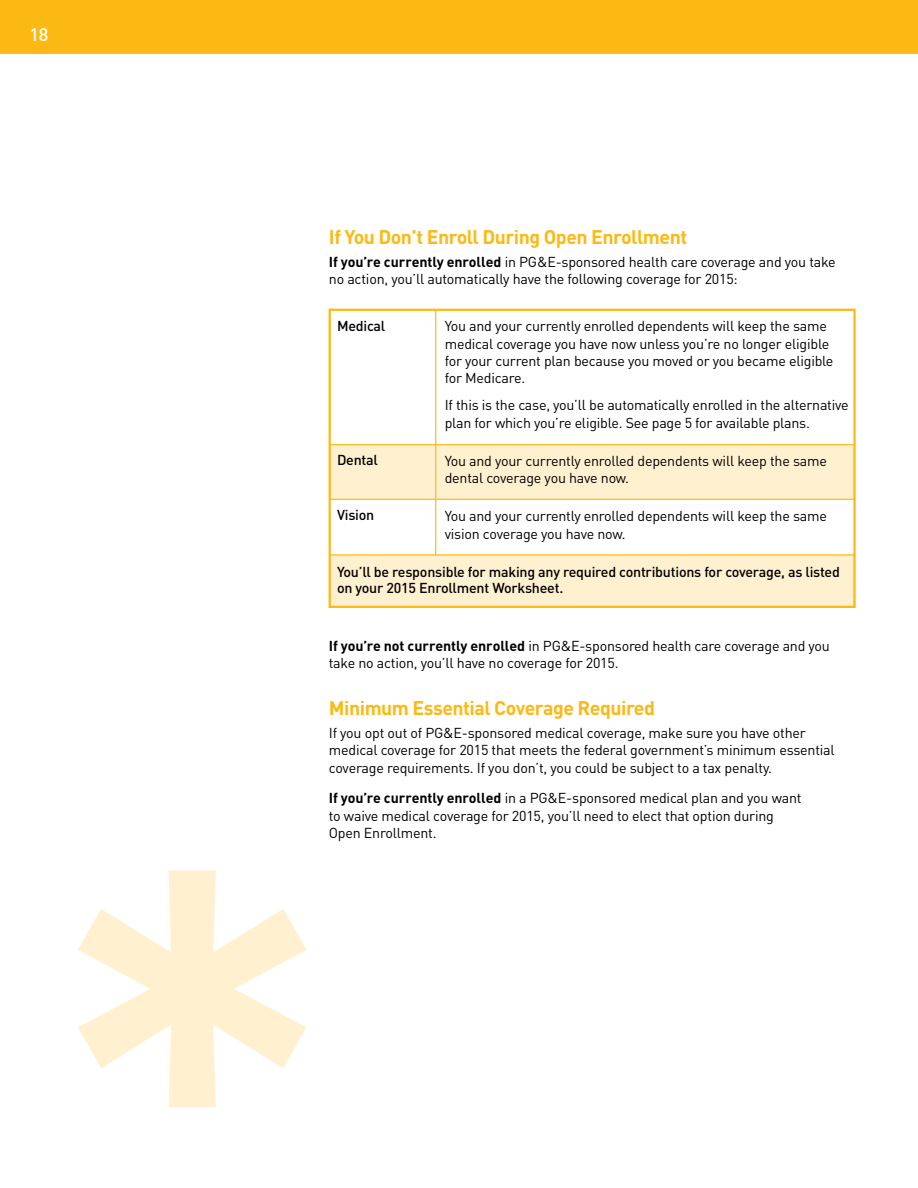
<style>
.page{position:relative;width:918px;height:1188px;background:#fff}
.page>*{position:absolute;margin:0;border:0;box-sizing:border-box;transform-origin:0 0}
.t1{font:500 630px "DIN";color:#fff1d0}
.t2{font:700 19.5px "DIN";letter-spacing:-.025em;color:#fdb913}
.t3{font:500 18px "DIN";color:#fff}
.t4{font:14.25px/17.2px "DIN";letter-spacing:-.015em;color:#000}
.t5{font:500 14.25px/16.5px "DIN";letter-spacing:-.015em;color:#000}
.s1{font-weight:700}
</style>
<div class="page">
<div style="left:0;top:0;width:918px;height:54px;background:#fdb913"></div>
<div style="left:330px;top:445px;width:525px;height:54px;background:#fff1d0"></div>
<div style="left:330px;top:554px;width:525px;height:53px;background:#fff1d0"></div>
<hr style="left:330px;top:444px;width:525px;height:1px;background:#fdb913">
<hr style="left:330px;top:499px;width:525px;height:1px;background:#fdb913">
<hr style="left:330px;top:554px;width:525px;height:2px;background:#fdb913">
<hr style="left:435px;top:310px;width:1px;height:245px;background:#fdb913">
<div style="left:329px;top:309px;width:527px;height:299px;border:2px solid #fdb913"></div>
<p class="t3" style="left:30px;top:23px;width:20px">18</p>
<h1 class="t1" style="left:39px;top:691px;width:307px">*</h1>
<h2 class="t2" style="left:329px;top:224px;width:360px">If You Don’t Enroll During Open Enrollment</h2>
<p class="t4" style="left:329px;top:253px;width:508px"><span class="s1">If you’re currently enrolled</span> in PG&amp;E-sponsored health care coverage and you take no action, you’ll automatically have the following coverage for 2015:</p>
<p class="t5" style="left:337px;top:317px;width:50px">Medical</p>
<p class="t4" style="left:445px;top:317px;width:390px">You and your currently enrolled dependents will keep the same medical coverage you have now unless you’re no longer eligible for your current plan because you moved or you became eligible for Medicare.</p>
<p class="t4" style="left:445px;top:396px;width:406px">If this is the case, you’ll be automatically enrolled in the alternative plan for which you’re eligible. See page 5 for available plans.</p>
<p class="t5" style="left:337px;top:451px;width:42px">Dental</p>
<p class="t4" style="left:445px;top:452px;width:384px">You and your currently enrolled dependents will keep the same dental coverage you have now.</p>
<p class="t5" style="left:337px;top:507px;width:39px">Vision</p>
<p class="t4" style="left:445px;top:507px;width:384px">You and your currently enrolled dependents will keep the same vision coverage you have now.</p>
<p class="t5" style="left:337px;top:563px;width:504px">You’ll be responsible for making any required contributions for coverage, as listed on your 2015 Enrollment Worksheet.</p>
<p class="t4" style="left:329px;top:637px;width:503px"><span class="s1">If you’re not currently enrolled</span> in PG&amp;E-sponsored health care coverage and you take no action, you’ll have no coverage for 2015.</p>
<h2 class="t2" style="left:329px;top:695px;width:328px">Minimum Essential Coverage Required</h2>
<p class="t4" style="left:329px;top:724px;width:507px">If you opt out of PG&amp;E-sponsored medical coverage, make sure you have other medical coverage for 2015 that meets the federal government’s minimum essential coverage requirements. If you don’t, you could be subject to a tax penalty.</p>
<p class="t4" style="left:329px;top:789px;width:474px"><span class="s1">If you’re currently enrolled</span> in a PG&amp;E-sponsored medical plan and you want to waive medical coverage for 2015, you’ll need to elect that option during<br>Open Enrollment.</p>
</div>
